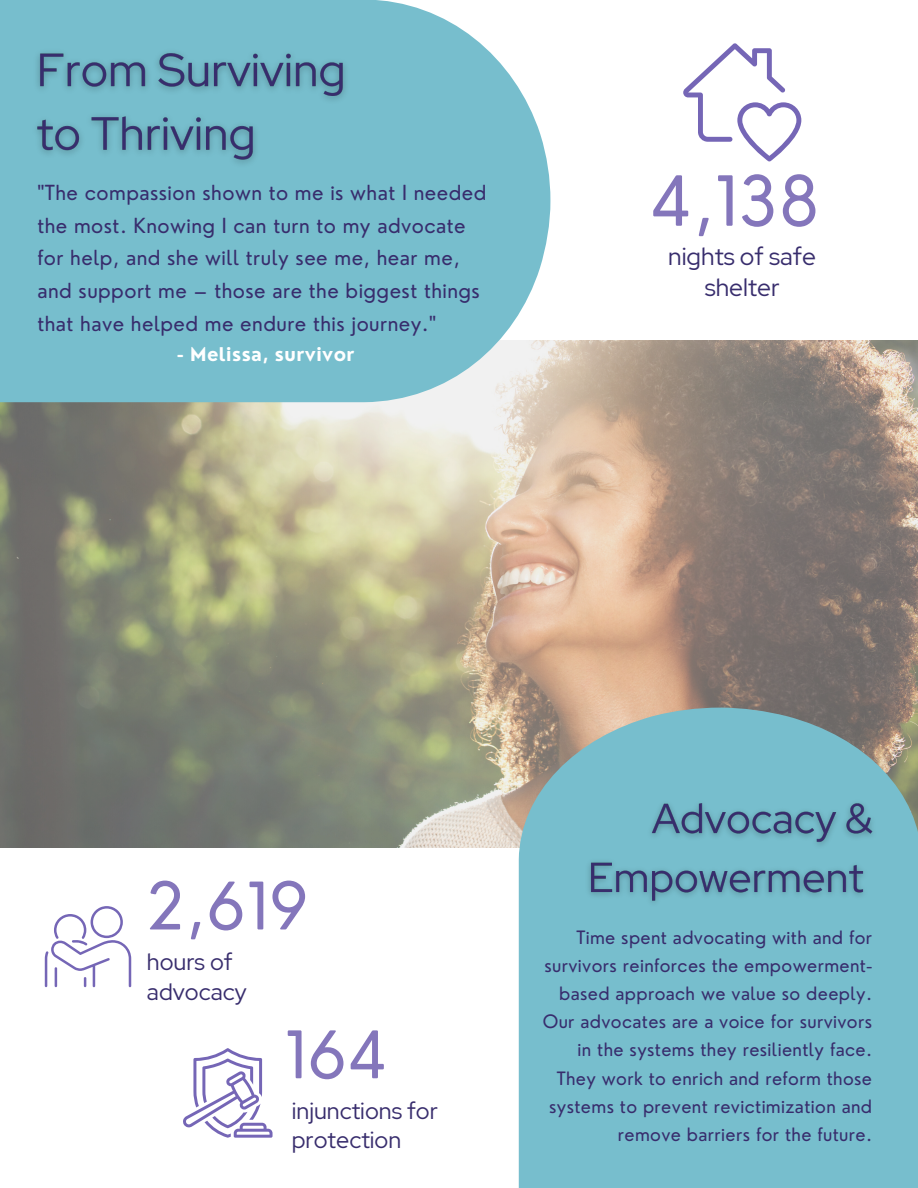
<style>
.page{position:relative;width:918px;height:1188px;background:#fff}
.page>*{position:absolute;margin:0;border:0;box-sizing:border-box;transform-origin:0 0}
.t1{font:67.35px "Nourd";color:#8476bb}
.t2{font:63.9px "Nourd";letter-spacing:.02em;color:#8476bb}
.t3{font:24.75px/31.5px "Red Hat Display";color:#382d6d;text-align:center}
.t4{font:23.4px/29.8px "Red Hat Display";color:#382d6d}
.t5{font:20.25px/32.7px "Nourd";letter-spacing:.02em;color:#382d6d}
.t6{font:700 18.45px "Nourd";letter-spacing:.02em;color:#fff}
.t7{font:18px/28.2px "Nourd";letter-spacing:.02em;color:#382d6d;text-align:right}
</style>
<div class="page">
<img style="left:0;top:340px;width:918px;height:508px">
<svg style="left:0;top:0;width:550px;height:402px;background:#82c3d0"></svg>
<svg style="left:519px;top:708px;width:399px;height:480px;background:#7abac6"></svg>
<svg style="left:45px;top:906px;width:86px;height:81px"></svg>
<svg style="left:183px;top:1048px;width:90px;height:90px"></svg>
<svg style="left:683px;top:43px;width:118px;height:118px"></svg>
<img style="left:577px;top:781px;width:306px;height:136px">
<img style="left:26px;top:29px;width:331px;height:147px">
<p class="t5" style="left:37px;top:176px;width:450px">"The compassion shown to me is what I needed the most. Knowing I can turn to my advocate for help, and she will truly see me, hear me, and support me – those are the biggest things that have helped me endure this journey."</p>
<p class="t6" style="left:177px;top:342px;width:179px">- Melissa, survivor</p>
<h1 class="t1" style="left:650px;top:158px;width:171px">4,138</h1>
<h3 class="t3" style="left:668px;top:240px;width:149px">nights of safe shelter</h3>
<h2 class="t2" style="left:147px;top:866px;width:163px">2,619</h2>
<p class="t4" style="left:147px;top:947px;width:101px">hours of advocacy</p>
<h2 class="t2" style="left:285px;top:1014px;width:103px">164</h2>
<p class="t4" style="left:292px;top:1095px;width:148px">injunctions for protection</p>
<p class="t7" style="left:543px;top:923px;width:331px">Time spent advocating with and for survivors reinforces the empowerment&shy;based approach we value so deeply.<br>Our advocates are a voice for survivors in the systems they resiliently face.<br>They work to enrich and reform those systems to prevent revictimization and remove barriers for the future.</p>
</div>
